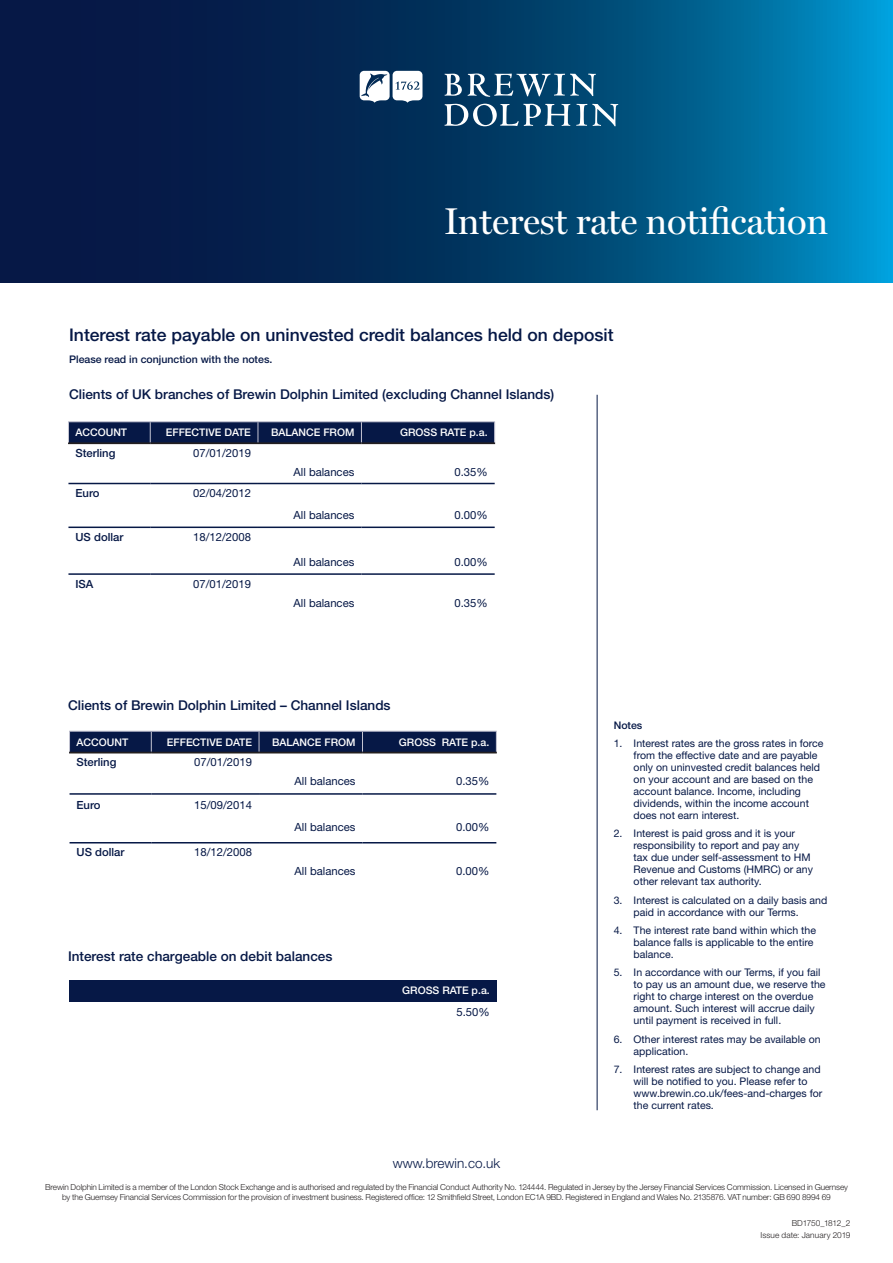
<style>
.page{position:relative;width:893px;height:1263px;background:#fff}
.page>*{position:absolute;margin:0;border:0;box-sizing:border-box;transform-origin:0 0}
.t1{font:37.5px "Miller Display";letter-spacing:-.01em;color:#fff}
.t2{font:500 17.4px "Helvetica Neue LT Std";color:#061846}
.t3{font:500 13.5px "Helvetica Neue LT Std";color:#061846}
._04_BODY_FULL_OUT{font:300 13.5px "Helvetica Neue LT Std";color:#061846}
.t4{font:11.25px "Helvetica Neue LT Std";color:#061846}
.t5{font:500 11.25px "Helvetica Neue LT Std";color:#061846}
.t6{font:10.5px/12px "Helvetica Neue LT Std";color:#061846}
.t7{font:500 10.5px "Helvetica Neue LT Std";color:#fff}
.t8{font:500 10.5px "Helvetica Neue LT Std";color:#061846}
.t9{font:300 8.25px/10.5px "Helvetica Neue LT Std";letter-spacing:-.01em;color:#231f20;text-align:center}
.t10{font:300 8.25px "Helvetica Neue LT Std";letter-spacing:.01em;color:#231f20}
.t11{font:300 8.25px "Helvetica Neue LT Std";letter-spacing:-.03em;color:#231f20}
</style>
<div class="page">
<hr style="left:68px;top:442px;width:82px;height:2px;background:#231f20">
<hr style="left:150px;top:442px;width:108px;height:2px;background:#231f20">
<hr style="left:258px;top:442px;width:103px;height:2px;background:#231f20">
<hr style="left:361px;top:442px;width:134px;height:2px;background:#231f20">
<hr style="left:68px;top:483px;width:82px;height:1px;background:#061846">
<hr style="left:150px;top:483px;width:108px;height:1px;background:#061846">
<hr style="left:258px;top:483px;width:103px;height:1px;background:#061846">
<hr style="left:361px;top:483px;width:134px;height:1px;background:#061846">
<hr style="left:68px;top:526px;width:82px;height:2px;background:#061846">
<hr style="left:150px;top:526px;width:108px;height:2px;background:#061846">
<hr style="left:258px;top:526px;width:103px;height:2px;background:#061846">
<hr style="left:361px;top:526px;width:134px;height:2px;background:#061846">
<hr style="left:68px;top:573px;width:82px;height:2px;background:#061846">
<hr style="left:150px;top:573px;width:108px;height:2px;background:#061846">
<hr style="left:258px;top:573px;width:103px;height:2px;background:#061846">
<hr style="left:361px;top:573px;width:134px;height:2px;background:#061846">
<hr style="left:68px;top:421px;width:82px;height:1px;background:#c5c5d3">
<hr style="left:150px;top:421px;width:108px;height:1px;background:#c5c5d3">
<hr style="left:258px;top:421px;width:103px;height:1px;background:#c5c5d3">
<hr style="left:361px;top:421px;width:134px;height:1px;background:#c5c5d3">
<svg style="left:68px;top:422px;width:427px;height:21px;background:#0b1c48"></svg>
<hr style="left:597px;top:395px;width:1px;height:715px;background:#061846">
<div style="left:69px;top:980px;width:428px;height:21px;background:#061846"></div>
<hr style="left:70px;top:842px;width:81px;height:1px;background:#061846">
<hr style="left:151px;top:842px;width:108px;height:1px;background:#061846">
<hr style="left:259px;top:842px;width:103px;height:1px;background:#061846">
<hr style="left:362px;top:842px;width:134px;height:1px;background:#061846">
<svg style="left:69px;top:731px;width:428px;height:21px;background:#0f1f4b"></svg>
<hr style="left:69px;top:752px;width:82px;height:1px;background:#231f20">
<hr style="left:151px;top:752px;width:108px;height:1px;background:#231f20">
<hr style="left:259px;top:752px;width:103px;height:1px;background:#231f20">
<hr style="left:362px;top:752px;width:135px;height:1px;background:#231f20">
<hr style="left:70px;top:793px;width:81px;height:2px;background:#061846">
<hr style="left:151px;top:793px;width:108px;height:2px;background:#061846">
<hr style="left:259px;top:793px;width:103px;height:2px;background:#061846">
<hr style="left:362px;top:793px;width:134px;height:2px;background:#061846">
<svg style="left:0;top:0;width:893px;height:283px;background:#023f6d"></svg>
<svg style="left:360px;top:71px;width:62px;height:32px"></svg>
<svg style="left:445px;top:74px;width:17px;height:22px"></svg>
<svg style="left:468px;top:74px;width:128px;height:23px"></svg>
<svg style="left:445px;top:104px;width:125px;height:22px"></svg>
<svg style="left:576px;top:104px;width:42px;height:22px"></svg>
<p class="t1" style="left:444px;top:199px;width:386px">Interest rate notification</p>
<p class="t2" style="left:69px;top:325px;width:546px">Interest rate payable on uninvested credit balances held on deposit</p>
<p class="t8" style="left:69px;top:353px;width:205px">Please read in conjunction with the notes.</p>
<p class="t3" style="left:69px;top:386px;width:487px">Clients of UK branches of Brewin Dolphin Limited (excluding Channel Islands)</p>
<p class="t7" style="left:75px;top:426px;width:53px">ACCOUNT</p>
<p class="t7" style="left:166px;top:426px;width:87px">EFFECTIVE DATE</p>
<p class="t7" style="left:271px;top:426px;width:85px">BALANCE FROM</p>
<p class="t7" style="left:400px;top:426px;width:89px">GROSS RATE p.a.</p>
<p class="t5" style="left:75px;top:446px;width:41px">Sterling</p>
<p class="t4" style="left:193px;top:446px;width:59px">07/01/2019</p>
<p class="t4" style="left:294px;top:465px;width:62px">All balances</p>
<p class="t4" style="left:454px;top:465px;width:35px">0.35%</p>
<p class="t5" style="left:75px;top:486px;width:26px">Euro</p>
<p class="t4" style="left:193px;top:486px;width:59px">02/04/2012</p>
<p class="t4" style="left:294px;top:508px;width:62px">All balances</p>
<p class="t4" style="left:454px;top:508px;width:35px">0.00%</p>
<p class="t5" style="left:75px;top:530px;width:49px">US dollar</p>
<p class="t4" style="left:193px;top:530px;width:59px">18/12/2008</p>
<p class="t4" style="left:294px;top:555px;width:62px">All balances</p>
<p class="t4" style="left:454px;top:555px;width:35px">0.00%</p>
<p class="t5" style="left:75px;top:577px;width:19px">ISA</p>
<p class="t4" style="left:193px;top:577px;width:59px">07/01/2019</p>
<p class="t4" style="left:294px;top:596px;width:62px">All balances</p>
<p class="t4" style="left:454px;top:596px;width:35px">0.35%</p>
<p class="t3" style="left:68px;top:697px;width:324px">Clients of Brewin Dolphin Limited – Channel Islands</p>
<p class="t7" style="left:77px;top:736px;width:53px">ACCOUNT</p>
<p class="t7" style="left:167px;top:736px;width:87px">EFFECTIVE DATE</p>
<p class="t7" style="left:272px;top:736px;width:85px">BALANCE FROM</p>
<p class="t7" style="left:399px;top:736px;width:92px">GROSS RATE p.a.</p>
<p class="t5" style="left:77px;top:755px;width:41px">Sterling</p>
<p class="t4" style="left:194px;top:755px;width:59px">07/01/2019</p>
<p class="t4" style="left:295px;top:774px;width:62px">All balances</p>
<p class="t4" style="left:456px;top:774px;width:35px">0.35%</p>
<p class="t5" style="left:77px;top:798px;width:26px">Euro</p>
<p class="t4" style="left:194px;top:798px;width:59px">15/09/2014</p>
<p class="t4" style="left:295px;top:820px;width:62px">All balances</p>
<p class="t4" style="left:456px;top:820px;width:35px">0.00%</p>
<p class="t5" style="left:77px;top:846px;width:49px">US dollar</p>
<p class="t4" style="left:194px;top:846px;width:59px">18/12/2008</p>
<p class="t4" style="left:295px;top:865px;width:62px">All balances</p>
<p class="t4" style="left:456px;top:865px;width:35px">0.00%</p>
<p class="t3" style="left:68px;top:948px;width:266px">Interest rate chargeable on debit balances</p>
<p class="t7" style="left:402px;top:984px;width:89px">GROSS RATE p.a.</p>
<p class="t4" style="left:456px;top:1005px;width:35px">5.50%</p>
<p class="_04_BODY_FULL_OUT" style="left:393px;top:1155px;width:109px">www.brewin.co.uk</p>
<p class="t8" style="left:614px;top:718px;width:30px">Notes</p>
<p class="t6" style="left:634px;top:737px;width:191px;text-indent:-20px">1. Interest rates are the gross rates in force from the effective date and are payable only on uninvested credit balances held on your account and are based on the account balance. Income, including dividends, within the income account does not earn interest.</p>
<p class="t6" style="left:634px;top:827px;width:181px;text-indent:-20px">2. Interest is paid gross and it is your responsibility to report and pay any tax due under self-assessment to HM Revenue and Customs (HMRC) or any other relevant tax authority.</p>
<p class="t6" style="left:634px;top:894px;width:195px;text-indent:-20px">3. Interest is calculated on a daily basis and paid in accordance with our Terms.</p>
<p class="t6" style="left:634px;top:924px;width:184px;text-indent:-20px">4. The interest rate band within which the balance falls is applicable to the entire balance.</p>
<p class="t6" style="left:634px;top:966px;width:193px;text-indent:-20px">5. In accordance with our Terms, if you fail to pay us an amount due, we reserve the right to charge interest on the overdue amount. Such interest will accrue daily until payment is received in full.</p>
<p class="t6" style="left:634px;top:1033px;width:189px;text-indent:-20px">6. Other interest rates may be available on application.</p>
<p class="t6" style="left:634px;top:1063px;width:190px;text-indent:-20px">7. Interest rates are subject to change and will be notified to you. Please refer to www.brewin.co.uk/fees-and-charges for the current rates.</p>
<p class="t9" style="left:45px;top:1181px;width:804px">Brewin Dolphin Limited is a member of the London Stock Exchange and is authorised and regulated by the Financial Conduct Authority No. 124444. Regulated in Jersey by the Jersey Financial Services Commission. Licensed in Guernsey by the Guernsey Financial Services Commission for the provision of investment business. Registered office: 12 Smithfield Street, London EC1A 9BD. Registered in England and Wales No. 2135876. VAT number: GB 690 8994 69</p>
<p class="t11" style="left:792px;top:1218px;width:60px">BD1750_1812_2</p>
<p class="t10" style="left:760px;top:1229px;width:91px">Issue date: January 2019</p>
</div>
